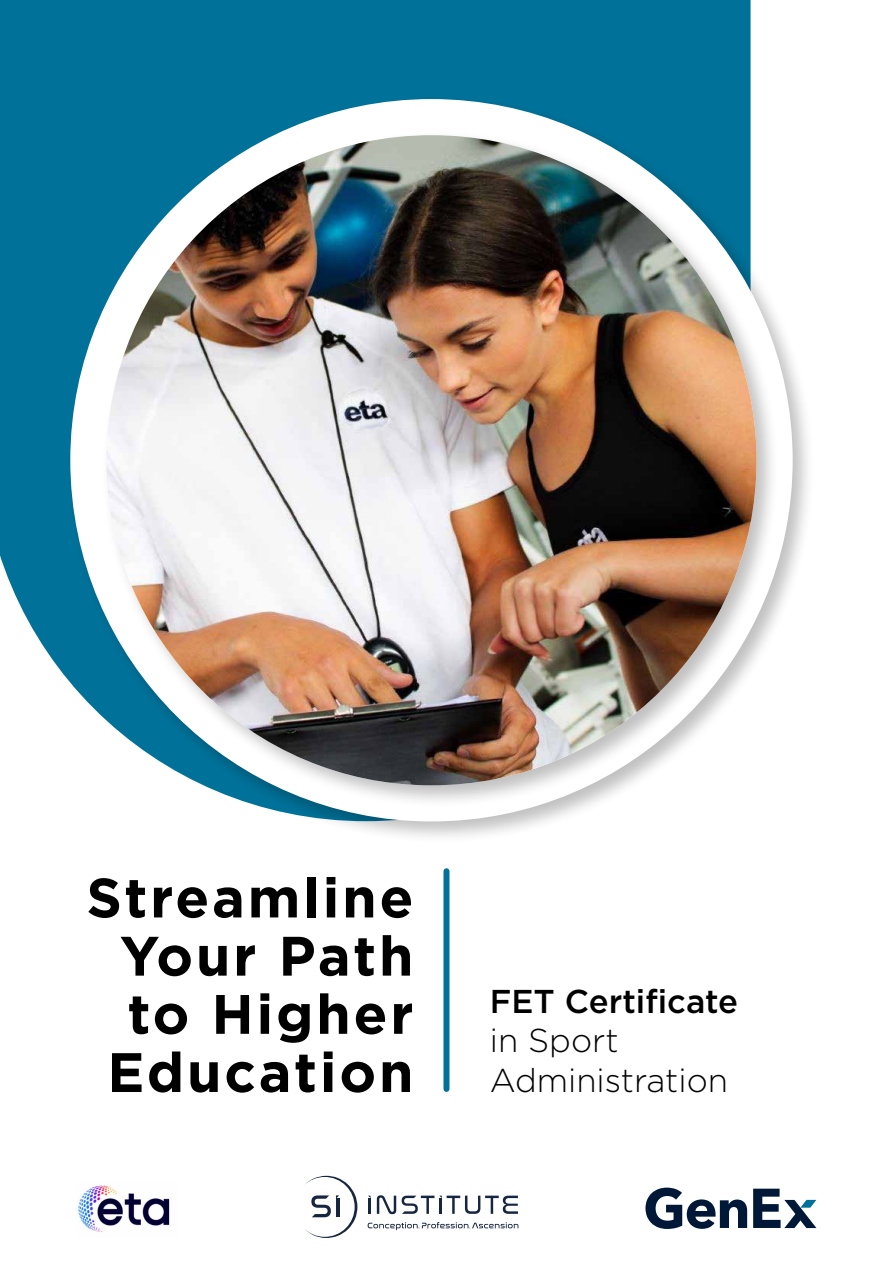
<style>
.page{position:relative;width:893px;height:1263px;background:#fff}
.page>*{position:absolute;margin:0;border:0;box-sizing:border-box;transform-origin:0 0}
.t1{font:700 55.5px/58.2px "Gotham HTF";letter-spacing:.05em;color:#000;text-align:right}
.t2{font:300 33px/39.6px "Gotham HTF";color:#000}
.t3{font:500 33px "Gotham HTF";color:#000}
</style>
<div class="page">
<div style="left:0;top:0;width:750px;height:676px;background:#00729a"></div>
<div style="left:65px;top:94px;width:751px;height:750px;background:#000;opacity:.25"></div>
<div style="left:70px;top:99px;width:723px;height:722px;background:#fff;border-radius:50%"></div>
<div style="left:101px;top:130px;width:679px;height:679px;background:#000;opacity:.25"></div>
<img style="left:106px;top:135px;width:651px;height:650px;border-radius:325px">
<div style="left:443px;top:871px;width:6px;height:218px;background:#00729a"></div>
<svg style="left:645px;top:1187px;width:171px;height:42px"></svg>
<img style="left:77px;top:1185px;width:93px;height:47px">
<svg style="left:377px;top:1195px;width:19px;height:19px"></svg>
<svg style="left:402px;top:1195px;width:116px;height:19px"></svg>
<hr style="left:368px;top:1198px;width:3px;height:16px;background:#172640">
<svg style="left:368px;top:1222px;width:150px;height:8px"></svg>
<svg style="left:305px;top:1176px;width:52px;height:62px"></svg>
<p class="t1" style="left:86px;top:867px;width:329px">Streamline<br>Your Path to Higher<br>Education</p>
<p class="t3" style="left:490px;top:982px;width:250px">FET Certificate</p>
<p class="t2" style="left:490px;top:1020px;width:240px">in Sport<br>Administration</p>
</div>
